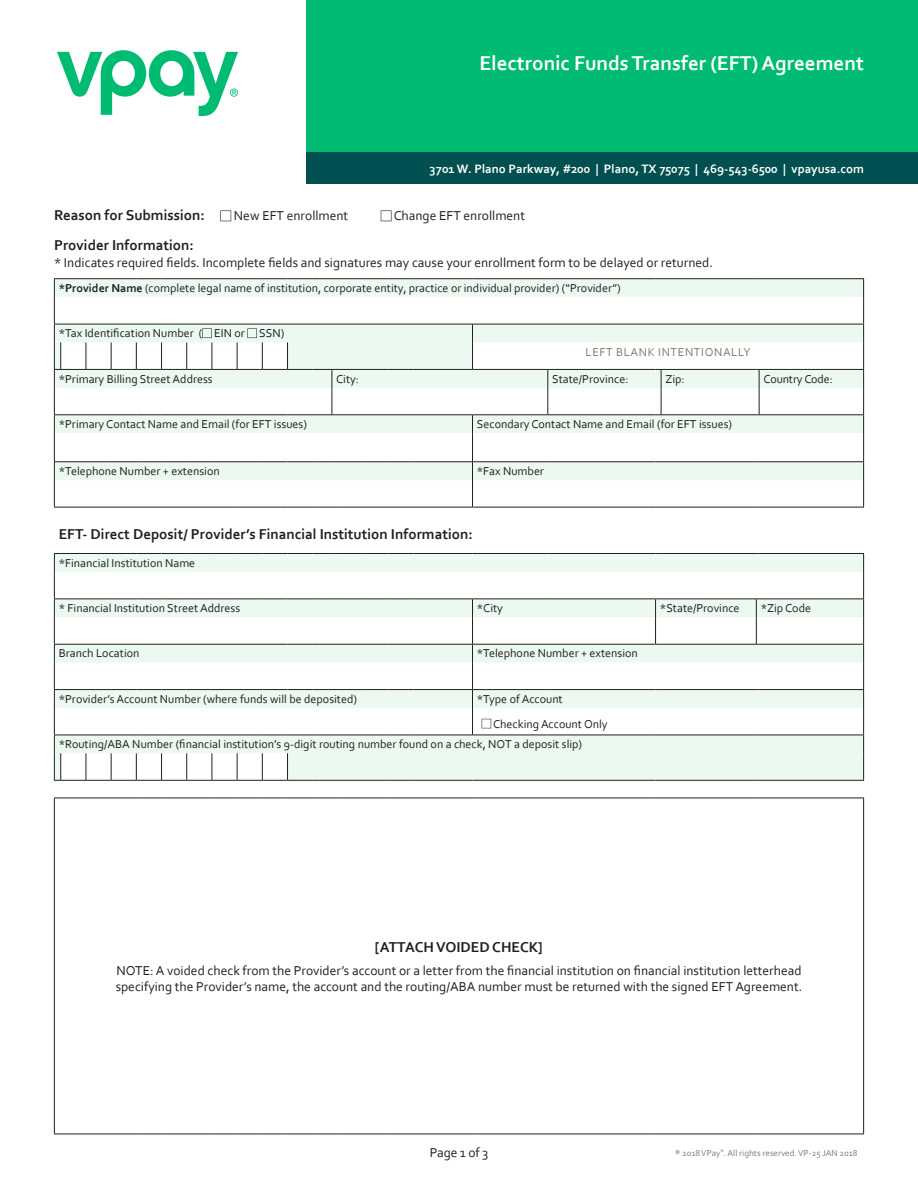
<style>
.page{position:relative;width:918px;height:1188px;background:#fff}
.page>*{position:absolute;margin:0;border:0;box-sizing:border-box;transform-origin:0 0}
.t1{font:700 21px "Corbel";color:#fff}
.Body_copy{font:700 15px "Corbel";color:#231f20}
.Attributes{font:700 15px "Corbel";color:#231f20}
.Body_copy-2{font:13.5px "Corbel";color:#231f20}
.Attributes-2{font:13.5px "Corbel";color:#231f20}
.t2{font:700 12.75px "Corbel";color:#fff}
.Body_copy-3{font:12px "Corbel";color:#231f20}
.Body_copy-4{font:12px "Corbel";letter-spacing:.05em;color:#728472}
.t3{font:9px "Corbel";color:#728472}
.s1{font-weight:700}
</style>
<div class="page">
<div style="left:306px;top:151px;width:612px;height:33px;background:#004f51"></div>
<div style="left:306px;top:0;width:612px;height:151px;background:#00bb72"></div>
<svg style="left:57px;top:50px;width:181px;height:67px"></svg>
<svg style="left:220px;top:210px;width:11px;height:11px"></svg>
<svg style="left:381px;top:210px;width:11px;height:11px"></svg>
<div style="left:54px;top:279px;width:810px;height:18px;background:#ebf9f0"></div>
<div style="left:414px;top:325px;width:449px;height:17px;background:#ebf9f0"></div>
<svg style="left:414px;top:342px;width:449px;height:438px"></svg>
<hr style="left:414px;top:278px;width:58px;height:1px;background:#231f20">
<hr style="left:472px;top:278px;width:76px;height:1px;background:#231f20">
<hr style="left:548px;top:278px;width:108px;height:1px;background:#231f20">
<hr style="left:661px;top:278px;width:95px;height:1px;background:#231f20">
<hr style="left:759px;top:278px;width:105px;height:1px;background:#231f20">
<hr style="left:414px;top:324px;width:58px;height:1px;background:#231f20">
<hr style="left:472px;top:324px;width:76px;height:1px;background:#231f20">
<hr style="left:548px;top:324px;width:108px;height:1px;background:#231f20">
<hr style="left:661px;top:324px;width:95px;height:1px;background:#231f20">
<hr style="left:759px;top:324px;width:105px;height:1px;background:#231f20">
<svg style="left:472px;top:324px;width:1px;height:45px"></svg>
<hr style="left:414px;top:369px;width:58px;height:1px;background:#231f20">
<hr style="left:472px;top:369px;width:76px;height:1px;background:#231f20">
<hr style="left:548px;top:369px;width:108px;height:1px;background:#231f20">
<hr style="left:661px;top:369px;width:95px;height:1px;background:#231f20">
<hr style="left:759px;top:369px;width:105px;height:1px;background:#231f20">
<svg style="left:547px;top:370px;width:1px;height:44px"></svg>
<hr style="left:414px;top:414px;width:58px;height:1px;background:#231f20">
<hr style="left:472px;top:414px;width:76px;height:1px;background:#231f20">
<hr style="left:548px;top:414px;width:108px;height:1px;background:#231f20">
<svg style="left:656px;top:369px;width:6px;height:46px"></svg>
<hr style="left:661px;top:414px;width:95px;height:1px;background:#231f20">
<svg style="left:756px;top:369px;width:4px;height:46px"></svg>
<hr style="left:759px;top:414px;width:105px;height:1px;background:#231f20">
<hr style="left:414px;top:461px;width:58px;height:1px;background:#231f20">
<hr style="left:472px;top:461px;width:76px;height:1px;background:#231f20">
<hr style="left:548px;top:461px;width:108px;height:1px;background:#231f20">
<hr style="left:661px;top:461px;width:95px;height:1px;background:#231f20">
<hr style="left:759px;top:461px;width:105px;height:1px;background:#231f20">
<svg style="left:472px;top:415px;width:1px;height:92px"></svg>
<svg style="left:863px;top:279px;width:1px;height:228px"></svg>
<hr style="left:414px;top:507px;width:58px;height:1px;background:#231f20">
<hr style="left:472px;top:507px;width:76px;height:1px;background:#231f20">
<hr style="left:548px;top:507px;width:108px;height:1px;background:#231f20">
<hr style="left:661px;top:507px;width:95px;height:1px;background:#231f20">
<hr style="left:759px;top:507px;width:105px;height:1px;background:#231f20">
<hr style="left:414px;top:553px;width:58px;height:1px;background:#231f20">
<hr style="left:472px;top:553px;width:76px;height:1px;background:#231f20">
<hr style="left:548px;top:553px;width:108px;height:1px;background:#231f20">
<hr style="left:661px;top:553px;width:95px;height:1px;background:#231f20">
<hr style="left:759px;top:553px;width:105px;height:1px;background:#231f20">
<hr style="left:414px;top:598px;width:58px;height:1px;background:#231f20">
<hr style="left:472px;top:598px;width:76px;height:1px;background:#231f20">
<hr style="left:548px;top:598px;width:108px;height:1px;background:#231f20">
<hr style="left:661px;top:598px;width:95px;height:1px;background:#231f20">
<hr style="left:759px;top:598px;width:105px;height:1px;background:#231f20">
<hr style="left:414px;top:644px;width:58px;height:1px;background:#231f20">
<hr style="left:472px;top:644px;width:76px;height:1px;background:#231f20">
<hr style="left:548px;top:644px;width:108px;height:1px;background:#231f20">
<svg style="left:655px;top:598px;width:6px;height:47px"></svg>
<hr style="left:661px;top:644px;width:95px;height:1px;background:#231f20">
<svg style="left:756px;top:598px;width:3px;height:47px"></svg>
<hr style="left:759px;top:644px;width:105px;height:1px;background:#231f20">
<hr style="left:414px;top:689px;width:58px;height:1px;background:#231f20">
<hr style="left:472px;top:689px;width:76px;height:1px;background:#231f20">
<hr style="left:548px;top:689px;width:108px;height:1px;background:#231f20">
<hr style="left:661px;top:689px;width:95px;height:1px;background:#231f20">
<hr style="left:759px;top:689px;width:105px;height:1px;background:#231f20">
<svg style="left:472px;top:599px;width:1px;height:136px"></svg>
<hr style="left:414px;top:735px;width:58px;height:1px;background:#231f20">
<hr style="left:472px;top:735px;width:76px;height:1px;background:#231f20">
<hr style="left:548px;top:735px;width:108px;height:1px;background:#231f20">
<hr style="left:661px;top:735px;width:95px;height:1px;background:#231f20">
<hr style="left:759px;top:735px;width:105px;height:1px;background:#231f20">
<svg style="left:863px;top:554px;width:1px;height:226px"></svg>
<hr style="left:414px;top:780px;width:58px;height:1px;background:#231f20">
<hr style="left:472px;top:780px;width:76px;height:1px;background:#231f20">
<hr style="left:548px;top:780px;width:108px;height:1px;background:#231f20">
<hr style="left:661px;top:780px;width:95px;height:1px;background:#231f20">
<hr style="left:759px;top:780px;width:105px;height:1px;background:#231f20">
<hr style="left:54px;top:798px;width:1px;height:336px;background:#231f20">
<svg style="left:54px;top:798px;width:360px;height:1px"></svg>
<hr style="left:414px;top:798px;width:58px;height:1px;background:#231f20">
<hr style="left:472px;top:798px;width:76px;height:1px;background:#231f20">
<hr style="left:548px;top:798px;width:108px;height:1px;background:#231f20">
<hr style="left:661px;top:798px;width:95px;height:1px;background:#231f20">
<hr style="left:759px;top:798px;width:105px;height:1px;background:#231f20">
<hr style="left:863px;top:798px;width:1px;height:336px;background:#231f20">
<svg style="left:54px;top:1134px;width:360px;height:1px"></svg>
<hr style="left:414px;top:1134px;width:58px;height:1px;background:#231f20">
<hr style="left:472px;top:1134px;width:76px;height:1px;background:#231f20">
<hr style="left:548px;top:1134px;width:108px;height:1px;background:#231f20">
<hr style="left:661px;top:1134px;width:95px;height:1px;background:#231f20">
<hr style="left:759px;top:1134px;width:105px;height:1px;background:#231f20">
<svg style="left:54px;top:553px;width:360px;height:228px"></svg>
<svg style="left:54px;top:278px;width:360px;height:230px"></svg>
<svg style="left:482px;top:719px;width:9px;height:9px"></svg>
<p class="t1" style="left:480px;top:50px;width:386px">Electronic Funds Transfer (EFT) Agreement</p>
<p class="t2" style="left:430px;top:160px;width:436px">3701 W. Plano Parkway, #200 | Plano, TX 75075 | 469-543-6500 | vpayusa.com</p>
<p class="Attributes" style="left:54px;top:206px;width:152px">Reason for Submission:</p>
<p class="Attributes-2" style="left:234px;top:208px;width:116px">New EFT enrollment</p>
<p class="Attributes-2" style="left:394px;top:208px;width:133px">Change EFT enrollment</p>
<p class="Attributes" style="left:54px;top:236px;width:141px">Provider Information:</p>
<p class="Attributes-2" style="left:54px;top:254px;width:661px">* Indicates required fields. Incomplete fields and signatures may cause your enrollment form to be delayed or returned.</p>
<p class="Body_copy-3" style="left:59px;top:281px;width:563px"><span class="s1">*Provider Name</span> (complete legal name of institution, corporate entity, practice or individual provider) (“Provider”)</p>
<p class="Body_copy-3" style="left:59px;top:326px;width:227px">*Tax Identification Number ( EIN or SSN)</p>
<p class="Body_copy-4" style="left:586px;top:344px;width:166px">LEFT BLANK INTENTIONALLY</p>
<p class="Body_copy-3" style="left:59px;top:371px;width:156px">*Primary Billing Street Address</p>
<p class="Body_copy-3" style="left:336px;top:371px;width:24px">City:</p>
<p class="Body_copy-3" style="left:552px;top:371px;width:78px">State/Province:</p>
<p class="Body_copy-3" style="left:665px;top:371px;width:21px">Zip:</p>
<p class="Body_copy-3" style="left:763px;top:371px;width:71px">Country Code:</p>
<p class="Body_copy-3" style="left:59px;top:417px;width:250px">*Primary Contact Name and Email (for EFT issues)</p>
<p class="Body_copy-3" style="left:477px;top:417px;width:257px">Secondary Contact Name and Email (for EFT issues)</p>
<p class="Body_copy-3" style="left:59px;top:464px;width:163px">*Telephone Number + extension</p>
<p class="Body_copy-3" style="left:477px;top:464px;width:69px">*Fax Number</p>
<p class="Body_copy" style="left:59px;top:525px;width:416px">EFT- Direct Deposit/ Provider’s Financial Institution Information:</p>
<p class="Body_copy-3" style="left:59px;top:555px;width:138px">*Financial Institution Name</p>
<p class="Body_copy-3" style="left:59px;top:601px;width:183px">* Financial Institution Street Address</p>
<p class="Body_copy-3" style="left:477px;top:601px;width:28px">*City</p>
<p class="Body_copy-3" style="left:660px;top:601px;width:81px">*State/Province</p>
<p class="Body_copy-3" style="left:761px;top:601px;width:52px">*Zip Code</p>
<p class="Body_copy-3" style="left:59px;top:646px;width:82px">Branch Location</p>
<p class="Body_copy-3" style="left:477px;top:646px;width:163px">*Telephone Number + extension</p>
<p class="Body_copy-3" style="left:59px;top:691px;width:300px">*Provider’s Account Number (where funds will be deposited)</p>
<p class="Body_copy-3" style="left:477px;top:691px;width:88px">*Type of Account</p>
<p class="Body_copy-3" style="left:493px;top:716px;width:116px">Checking Account Only</p>
<p class="Body_copy-3" style="left:59px;top:737px;width:525px">*Routing/ABA Number (financial institution’s 9-digit routing number found on a check, NOT a deposit slip)</p>
<p class="Body_copy" style="left:375px;top:938px;width:170px">[ATTACH VOIDED CHECK]</p>
<p class="Body_copy-2" style="left:116px;top:962px;width:687px">NOTE: A voided check from the Provider’s account or a letter from the financial institution on financial institution letterhead</p>
<p class="Body_copy-2" style="left:116px;top:978px;width:688px">specifying the Provider’s name, the account and the routing/ABA number must be returned with the signed EFT Agreement.</p>
<p class="Body_copy-2" style="left:430px;top:1144px;width:60px">Page 1 of 3</p>
<p class="t3" style="left:675px;top:1148px;width:184px">® 2018VPay<sup>®</sup>. All rights reserved. VP-25 JAN 2018</p>
</div>
